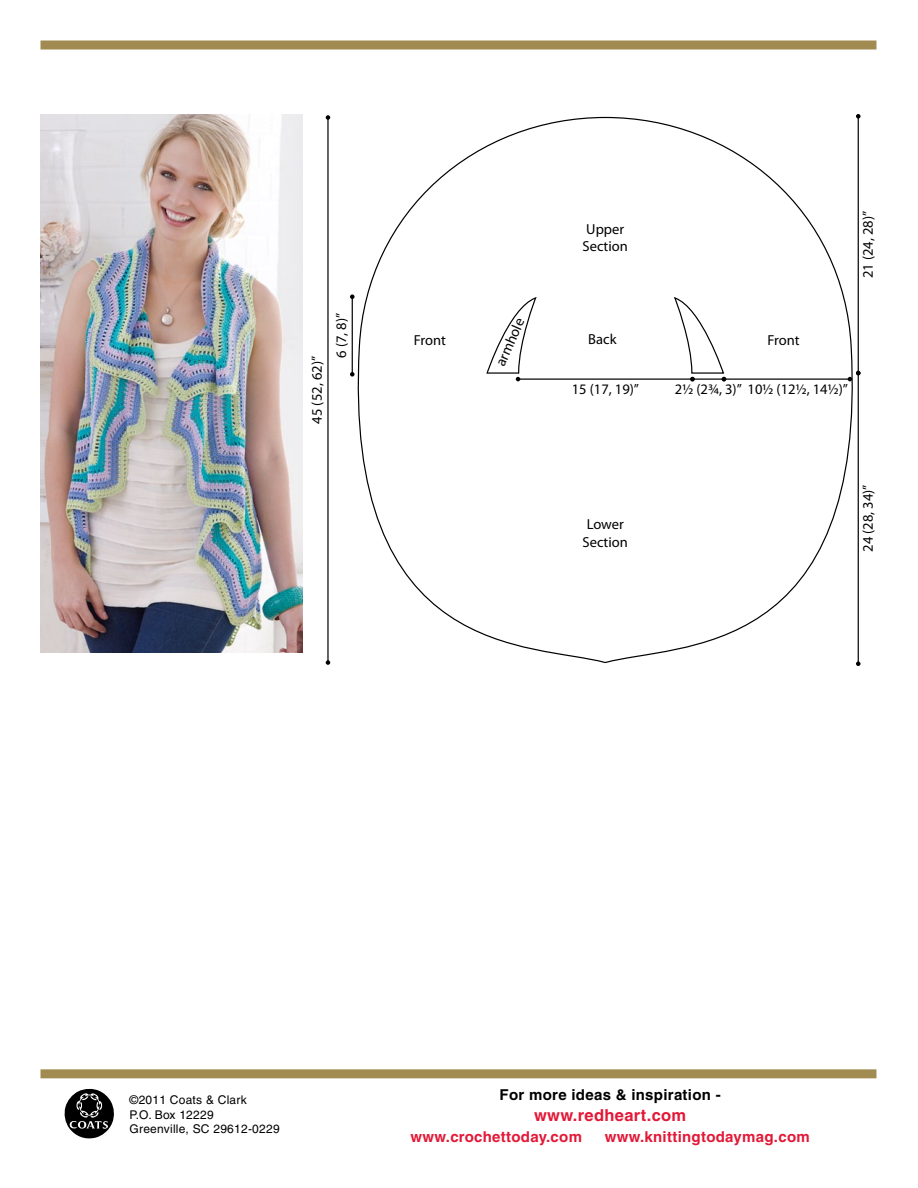
<style>
.page{position:relative;width:918px;height:1188px;background:#fff}
.page>*{position:absolute;margin:0;border:0;box-sizing:border-box;transform-origin:0 0}
.t1{font:700 16.5px "Helvetica";letter-spacing:.02em;color:#e31837}
.t2{font:700 15px "Helvetica";letter-spacing:.02em;color:#e31837}
.t3{font:700 15px "Helvetica";letter-spacing:.02em;color:#000}
.t4{font:14.55px/17.4px "Myriad Pro";color:#000}
.t5{font:12px/14.4px "Helvetica";letter-spacing:.02em;color:#000}
</style>
<div class="page">
<div style="left:40px;top:40px;width:836px;height:10px;background:#a18b50"></div>
<div style="left:40px;top:1069px;width:836px;height:9px;background:#a18b50"></div>
<svg style="left:64px;top:1088px;width:50px;height:51px"></svg>
<svg style="left:351px;top:116px;width:507px;height:548px"></svg>
<hr style="left:518px;top:379px;width:174px;height:1px;background:#000">
<svg style="left:516px;top:377px;width:4px;height:4px"></svg>
<hr style="left:692px;top:379px;width:32px;height:1px;background:#000">
<svg style="left:722px;top:377px;width:4px;height:4px"></svg>
<svg style="left:690px;top:377px;width:5px;height:4px"></svg>
<hr style="left:858px;top:373px;width:1px;height:291px;background:#000">
<svg style="left:856px;top:661px;width:5px;height:5px"></svg>
<hr style="left:858px;top:116px;width:1px;height:257px;background:#000">
<svg style="left:856px;top:114px;width:5px;height:5px"></svg>
<svg style="left:848px;top:371px;width:13px;height:10px"></svg>
<hr style="left:327px;top:117px;width:2px;height:546px;background:#000">
<svg style="left:326px;top:660px;width:4px;height:5px"></svg>
<svg style="left:326px;top:115px;width:4px;height:5px"></svg>
<hr style="left:352px;top:297px;width:1px;height:77px;background:#000">
<svg style="left:350px;top:372px;width:5px;height:5px"></svg>
<svg style="left:350px;top:294px;width:5px;height:5px"></svg>
<img style="left:40px;top:114px;width:263px;height:538px">
<p class="t4" style="left:583px;top:220px;width:47px">Upper<br>Section</p>
<p class="t4" style="left:305px;top:358px;width:46px;line-height:24.3px;text-indent:-66px;rotate:-90deg">45 (52, 62)”<br>6 (7, 8)”</p>
<p class="t4" style="left:492px;top:361px;width:52px;rotate:-66deg">armhole</p>
<p class="t4" style="left:414px;top:331px;width:34px">Front</p>
<p class="t4" style="left:588px;top:330px;width:30px">Back</p>
<p class="t4" style="left:768px;top:331px;width:34px">Front</p>
<p class="t4" style="left:572px;top:380px;width:69px">15 (17, 19)”</p>
<p class="t4" style="left:675px;top:380px;width:175px">2½ (2¾, 3)” 10½ (12½, 14½)”</p>
<p class="t4" style="left:859px;top:278px;width:69px;rotate:-90deg">21 (24, 28)”</p>
<p class="t4" style="left:583px;top:516px;width:47px">Lower<br>Section</p>
<p class="t4" style="left:859px;top:552px;width:69px;rotate:-90deg">24 (28, 34)”</p>
<p class="t5" style="left:130px;top:1093px;width:152px">©2011 Coats &amp; Clark<br>P.O. Box 12229<br>Greenville, SC 29612-0229</p>
<p class="t3" style="left:500px;top:1086px;width:223px">For more ideas &amp; inspiration -</p>
<p class="t1" style="left:534px;top:1105px;width:154px">www.redheart.com</p>
<p class="t2" style="left:411px;top:1128px;width:173px">www.crochettoday.com</p>
<p class="t2" style="left:605px;top:1128px;width:207px">www.knittingtodaymag.com</p>
</div>
